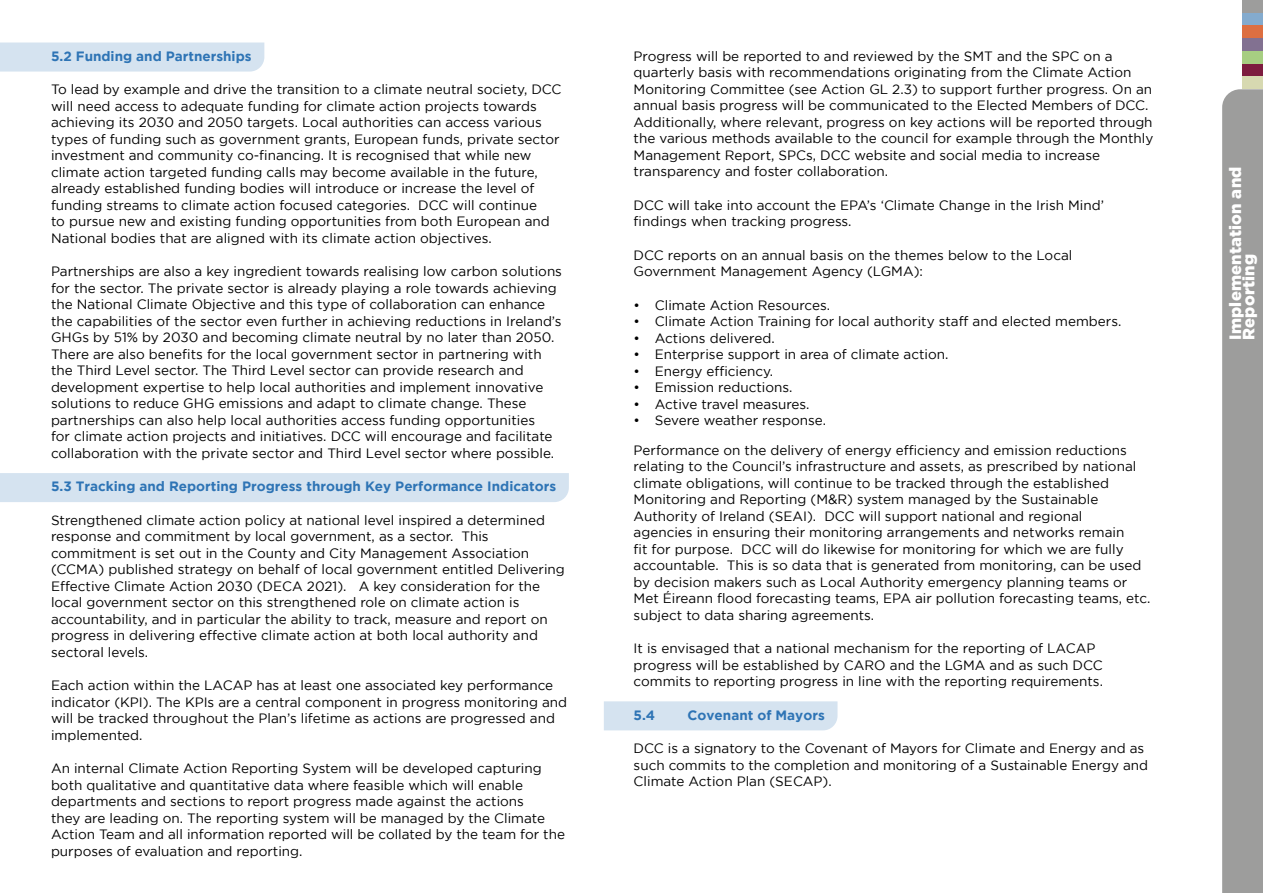
<style>
.page{position:relative;width:1263px;height:893px;background:#fff}
.page>*{position:absolute;margin:0;border:0;box-sizing:border-box;transform-origin:0 0}
.t1{font:900 16.5px/13.5px "Gotham";letter-spacing:.01em;color:#fff}
.t2{font:13.5px/16.5px "Gotham";color:#000}
.t3{font:700 13.5px "Gotham";color:#2e74b5}
</style>
<div class="page">
<div style="left:1242px;top:0;width:21px;height:13px;background:#9d9d9c"></div>
<div style="left:1222px;top:89px;width:41px;height:804px;background:#9d9d9c"></div>
<div style="left:1242px;top:13px;width:21px;height:13px;background:#84abce"></div>
<div style="left:1242px;top:26px;width:21px;height:12px;background:#dd6f41"></div>
<div style="left:1242px;top:38px;width:21px;height:13px;background:#827191"></div>
<div style="left:1242px;top:51px;width:21px;height:13px;background:#a7ce82"></div>
<div style="left:1242px;top:64px;width:21px;height:13px;background:#7d1c3f"></div>
<div style="left:1242px;top:77px;width:21px;height:12px;background:#d7d9b1"></div>
<div style="left:0;top:43px;width:264px;height:29px;background:#d5e3f0"></div>
<div style="left:0;top:473px;width:569px;height:29px;background:#d5e3f0"></div>
<div style="left:604px;top:701px;width:233px;height:29px;background:#d5e3f0"></div>
<p class="t3" style="left:51px;top:48px;width:202px">5.2 Funding and Partnerships</p>
<p class="t2" style="left:51px;top:81px;width:512px">To lead by example and drive the transition to a climate neutral society, DCC will need access to adequate funding for climate action projects towards achieving its 2030 and 2050 targets. Local authorities can access various types of funding such as government grants, European funds, private sector investment and community co-financing. It is recognised that while new climate action targeted funding calls may become available in the future, already established funding bodies will introduce or increase the level of funding streams to climate action focused categories. DCC will continue<br>to pursue new and existing funding opportunities from both European and National bodies that are aligned with its climate action objectives.</p>
<p class="t2" style="left:51px;top:263px;width:512px">Partnerships are also a key ingredient towards realising low carbon solutions for the sector. The private sector is already playing a role towards achieving the National Climate Objective and this type of collaboration can enhance the capabilities of the sector even further in achieving reductions in Ireland’s GHGs by 51% by 2030 and becoming climate neutral by no later than 2050.<br>There are also benefits for the local government sector in partnering with the Third Level sector. The Third Level sector can provide research and development expertise to help local authorities and implement innovative solutions to reduce GHG emissions and adapt to climate change. These partnerships can also help local authorities access funding opportunities<br>for climate action projects and initiatives. DCC will encourage and facilitate collaboration with the private sector and Third Level sector where possible.</p>
<p class="t3" style="left:51px;top:479px;width:507px">5.3 Tracking and Reporting Progress through Key Performance Indicators</p>
<p class="t2" style="left:51px;top:512px;width:515px">Strengthened climate action policy at national level inspired a determined response and commitment by local government, as a sector. This commitment is set out in the County and City Management Association (CCMA) published strategy on behalf of local government entitled Delivering Effective Climate Action 2030 (DECA 2021). A key consideration for the local government sector on this strengthened role on climate action is accountability, and in particular the ability to track, measure and report on progress in delivering effective climate action at both local authority and sectoral levels.</p>
<p class="t2" style="left:51px;top:677px;width:518px">Each action within the LACAP has at least one associated key performance indicator (KPI). The KPIs are a central component in progress monitoring and will be tracked throughout the Plan’s lifetime as actions are progressed and implemented.</p>
<p class="t2" style="left:51px;top:760px;width:515px">An internal Climate Action Reporting System will be developed capturing both qualitative and quantitative data where feasible which will enable departments and sections to report progress made against the actions<br>they are leading on. The reporting system will be managed by the Climate Action Team and all information reported will be collated by the team for the purposes of evaluation and reporting.</p>
<p class="t2" style="left:634px;top:48px;width:521px">Progress will be reported to and reviewed by the SMT and the SPC on a quarterly basis with recommendations originating from the Climate Action Monitoring Committee (see Action GL 2.3) to support further progress. On an annual basis progress will be communicated to the Elected Members of DCC.<br>Additionally, where relevant, progress on key actions will be reported through the various methods available to the council for example through the Monthly Management Report, SPCs, DCC website and social media to increase transparency and foster collaboration.</p>
<p class="t2" style="left:634px;top:197px;width:472px">DCC will take into account the EPA’s ‘Climate Change in the Irish Mind’ findings when tracking progress.</p>
<p class="t2" style="left:634px;top:247px;width:440px">DCC reports on an annual basis on the themes below to the Local<br>Government Management Agency (LGMA):</p>
<p class="t2" style="left:634px;top:297px;width:198px">• Climate Action Resources.</p>
<p class="t2" style="left:634px;top:313px;width:489px">• Climate Action Training for local authority staff and elected members.</p>
<p class="t2" style="left:634px;top:330px;width:143px">• Actions delivered.</p>
<p class="t2" style="left:634px;top:346px;width:316px">• Enterprise support in area of climate action.</p>
<p class="t2" style="left:634px;top:363px;width:141px">• Energy efficiency.</p>
<p class="t2" style="left:634px;top:379px;width:160px">• Emission reductions.</p>
<p class="t2" style="left:634px;top:396px;width:177px">• Active travel measures.</p>
<p class="t2" style="left:634px;top:406px;width:495px;line-height:29.2px">• Severe weather response.<br>Performance on the delivery of energy efficiency and emission reductions</p>
<p class="t2" style="left:634px;top:458px;width:518px">relating to the Council’s infrastructure and assets, as prescribed by national climate obligations, will continue to be tracked through the established Monitoring and Reporting (M&amp;R) system managed by the Sustainable Authority of Ireland (SEAI). DCC will support national and regional<br>agencies in ensuring their monitoring arrangements and networks remain<br>fit for purpose. DCC will do likewise for monitoring for which we are fully accountable. This is so data that is generated from monitoring, can be used by decision makers such as Local Authority emergency planning teams or Met Éireann flood forecasting teams, EPA air pollution forecasting teams, etc. subject to data sharing agreements.</p>
<p class="t2" style="left:634px;top:640px;width:471px">It is envisaged that a national mechanism for the reporting of LACAP progress will be established by CARO and the LGMA and as such DCC commits to reporting progress in line with the reporting requirements.</p>
<p class="t3" style="left:634px;top:707px;width:23px">5.4</p>
<p class="t3" style="left:688px;top:707px;width:139px">Covenant of Mayors</p>
<p class="t2" style="left:634px;top:740px;width:516px">DCC is a signatory to the Covenant of Mayors for Climate and Energy and as such commits to the completion and monitoring of a Sustainable Energy and<br>Climate Action Plan (SECAP).</p>
<p class="t1" style="left:1228px;top:340px;width:175px;rotate:-90deg">Implementation and<br>Reporting</p>
</div>
